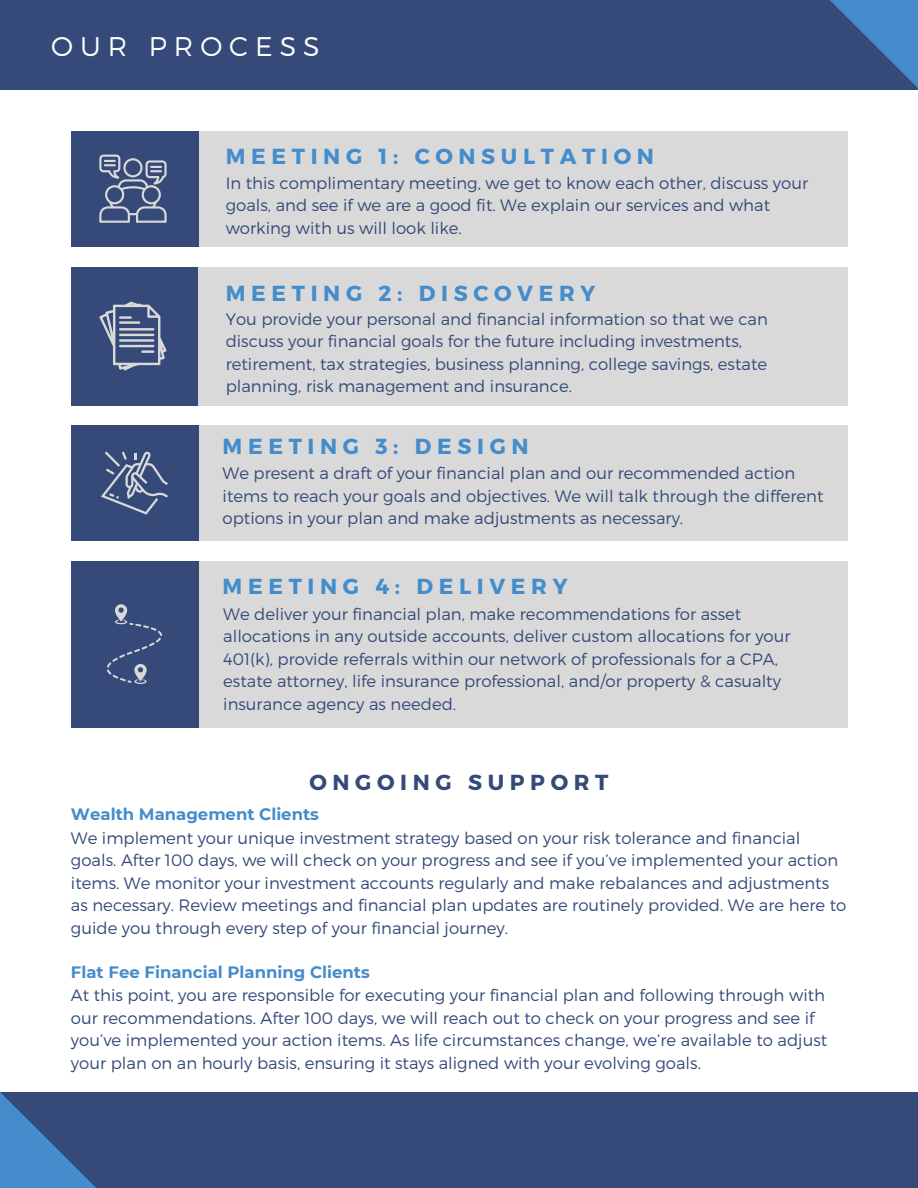
<style>
.page{position:relative;width:918px;height:1188px;background:#fff}
.page>*{position:absolute;margin:0;border:0;box-sizing:border-box;transform-origin:0 0}
.t1{font:300 27px "Montserrat";letter-spacing:.26em;color:#fff}
.t2{font:700 21.75px "Montserrat";letter-spacing:.26em;color:#448ccb}
.t3{font:700 21.75px "Montserrat";letter-spacing:.26em;color:#354a79}
.t4{font:300 16.5px/22.5px "Montserrat";color:#354a79}
.t5{font:700 16.5px "Montserrat";color:#448ccb}
</style>
<div class="page">
<div style="left:0;top:0;width:918px;height:90px;background:#354a79"></div>
<svg style="left:830px;top:0;width:88px;height:88px"></svg>
<div style="left:0;top:1092px;width:918px;height:96px;background:#354a79"></div>
<svg style="left:0;top:1092px;width:96px;height:96px"></svg>
<div style="left:198px;top:131px;width:649px;height:116px;background:#d9d9d9"></div>
<div style="left:71px;top:131px;width:127px;height:116px;background:#354a79"></div>
<svg style="left:99px;top:155px;width:68px;height:68px"></svg>
<div style="left:71px;top:267px;width:127px;height:138px;background:#354a79"></div>
<svg style="left:99px;top:302px;width:68px;height:68px"></svg>
<div style="left:198px;top:425px;width:649px;height:116px;background:#d9d9d9"></div>
<div style="left:71px;top:425px;width:127px;height:116px;background:#354a79"></div>
<div style="left:198px;top:561px;width:649px;height:166px;background:#d9d9d9"></div>
<div style="left:71px;top:561px;width:127px;height:166px;background:#354a79"></div>
<svg style="left:107px;top:604px;width:55px;height:80px"></svg>
<svg style="left:101px;top:451px;width:67px;height:63px"></svg>
<div style="left:198px;top:267px;width:649px;height:138px;background:#d9d9d9"></div>
<p class="t1" style="left:51px;top:29px;width:270px">OUR PROCESS</p>
<h1 class="t2" style="left:226px;top:142px;width:430px">MEETING 1: CONSULTATION</h1>
<p class="t4" style="left:226px;top:171px;width:584px">In this complimentary meeting, we get to know each other, discuss your goals, and see if we are a good fit. We explain our services and what working with us will look like.</p>
<p class="t2" style="left:226px;top:279px;width:371px">MEETING 2: DISCOVERY</p>
<p class="t4" style="left:226px;top:307px;width:544px">You provide your personal and financial information so that we can discuss your financial goals for the future including investments, retirement, tax strategies, business planning, college savings, estate planning, risk management and insurance.</p>
<p class="t2" style="left:223px;top:432px;width:307px">MEETING 3: DESIGN</p>
<h2 class="t4" style="left:223px;top:461px;width:602px">We present a draft of your financial plan and our recommended action items to reach your goals and objectives. We will talk through the different options in your plan and make adjustments as necessary.</h2>
<p class="t2" style="left:223px;top:572px;width:346px">MEETING 4: DELIVERY</p>
<p class="t4" style="left:223px;top:602px;width:569px">We deliver your financial plan, make recommendations for asset allocations in any outside accounts, deliver custom allocations for your 401(k), provide referrals within our network of professionals for a CPA, estate attorney, life insurance professional, and/or property &amp; casualty insurance agency as needed.</p>
<p class="t3" style="left:309px;top:768px;width:301px">ONGOING SUPPORT</p>
<p class="t5" style="left:71px;top:804px;width:250px">Wealth Management Clients</p>
<h2 class="t4" style="left:71px;top:826px;width:777px">We implement your unique investment strategy based on your risk tolerance and financial goals. After 100 days, we will check on your progress and see if you’ve implemented your action items. We monitor your investment accounts regularly and make rebalances and adjustments as necessary. Review meetings and financial plan updates are routinely provided. We are here to guide you through every step of your financial journey.</h2>
<p class="t5" style="left:71px;top:962px;width:300px">Flat Fee Financial Planning Clients</p>
<p class="t4" style="left:71px;top:983px;width:758px">At this point, you are responsible for executing your financial plan and following through with our recommendations. After 100 days, we will reach out to check on your progress and see if you’ve implemented your action items. As life circumstances change, we’re available to adjust your plan on an hourly basis, ensuring it stays aligned with your evolving goals.</p>
</div>
